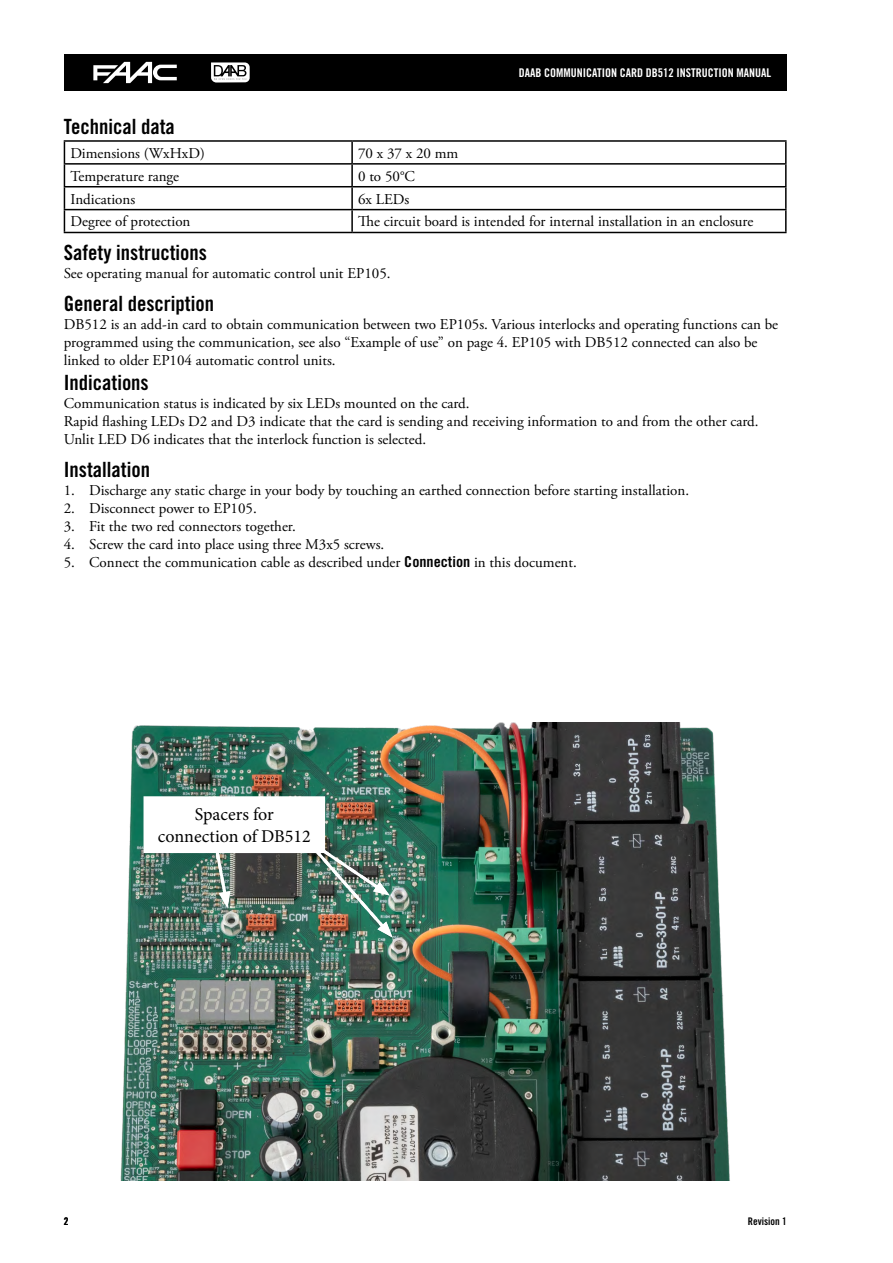
<style>
.page{position:relative;width:893px;height:1263px;background:#fff}
.page>*{position:absolute;margin:0;border:0;box-sizing:border-box;transform-origin:0 0}
.Rubrik{font:21px "Trade Gothic LT Std Bd Cn 20";color:#000}
.Brödtext{font:18px "Minion Pro";color:#000}
.Brödtext_justerad{font:15px/18px "Adobe Garamond Pro";color:#000}
.t1{font:12px "Trade Gothic LT Std Bd Cn 20";color:#fff}
.t2{font:10.5px "Trade Gothic LT Std Bd Cn 20";color:#000}
.s1{font-family:"Trade Gothic LT Std Bd Cn 20"}
</style>
<div class="page">
<div style="left:64px;top:54px;width:723px;height:37px;background:#000"></div>
<svg style="left:93px;top:62px;width:84px;height:21px"></svg>
<svg style="left:211px;top:62px;width:39px;height:21px"></svg>
<hr style="left:64px;top:140px;width:288px;height:2px;background:#000">
<hr style="left:352px;top:140px;width:435px;height:2px;background:#000">
<hr style="left:351px;top:142px;width:2px;height:21px;background:#000">
<hr style="left:785px;top:142px;width:2px;height:21px;background:#000">
<hr style="left:64px;top:163px;width:288px;height:2px;background:#000">
<hr style="left:352px;top:163px;width:435px;height:2px;background:#000">
<hr style="left:351px;top:165px;width:2px;height:21px;background:#000">
<hr style="left:785px;top:165px;width:2px;height:21px;background:#000">
<hr style="left:64px;top:186px;width:288px;height:1px;background:#000">
<hr style="left:352px;top:186px;width:435px;height:1px;background:#000">
<hr style="left:351px;top:187px;width:2px;height:22px;background:#000">
<hr style="left:785px;top:187px;width:2px;height:22px;background:#000">
<hr style="left:64px;top:209px;width:288px;height:1px;background:#000">
<svg style="left:64px;top:142px;width:1px;height:90px"></svg>
<hr style="left:352px;top:209px;width:435px;height:1px;background:#000">
<hr style="left:351px;top:210px;width:2px;height:22px;background:#000">
<hr style="left:785px;top:210px;width:2px;height:22px;background:#000">
<hr style="left:64px;top:232px;width:288px;height:1px;background:#000">
<hr style="left:352px;top:232px;width:435px;height:1px;background:#000">
<img style="left:120px;top:722px;width:610px;height:459px">
<div style="left:145px;top:798px;width:179px;height:53px;background:#fff"></div>
<div style="left:144px;top:796px;width:181px;height:57px;border:3px solid #fff"></div>
<svg style="left:214px;top:849px;width:16px;height:59px"></svg>
<img style="left:310px;top:844px;width:82px;height:93px">
<p class="t1" style="left:519px;top:65px;width:254px">DAAB COMMUNICATION CARD DB512 INSTRUCTION MANUAL</p>
<p class="Rubrik" style="left:64px;top:114px;width:113px">Technical data</p>
<p class="Brödtext_justerad" style="left:70px;top:145px;width:136px">Dimensions (WxHxD)</p>
<p class="Brödtext_justerad" style="left:358px;top:145px;width:102px">70 x 37 x 20 mm</p>
<p class="Brödtext_justerad" style="left:70px;top:167px;width:110px">Temperature range</p>
<p class="Brödtext_justerad" style="left:358px;top:167px;width:58px">0 to 50°C</p>
<p class="Brödtext_justerad" style="left:70px;top:190px;width:66px">Indications</p>
<p class="Brödtext_justerad" style="left:358px;top:190px;width:53px">6x LEDs</p>
<p class="Brödtext_justerad" style="left:70px;top:213px;width:122px">Degree of protection</p>
<p class="Brödtext_justerad" style="left:358px;top:213px;width:397px">The circuit board is intended for internal installation in an enclosure</p>
<p class="Rubrik" style="left:64px;top:240px;width:145px">Safety instructions</p>
<p class="Brödtext_justerad" style="left:64px;top:265px;width:328px">See operating manual for automatic control unit EP105.</p>
<p class="Rubrik" style="left:64px;top:290px;width:152px">General description</p>
<p class="Brödtext_justerad" style="left:64px;top:315px;width:716px">DB512 is an add-in card to obtain communication between two EP105s. Various interlocks and operating functions can be programmed using the communication, see also “Example of use” on page 4. EP105 with DB512 connected can also be linked to older EP104 automatic control units.</p>
<p class="Rubrik" style="left:64px;top:370px;width:87px">Indications</p>
<p class="Brödtext_justerad" style="left:64px;top:395px;width:696px">Communication status is indicated by six LEDs mounted on the card.<br>Rapid flashing LEDs D2 and D3 indicate that the card is sending and receiving information to and from the other card.<br>Unlit LED D6 indicates that the interlock function is selected.</p>
<p class="Rubrik" style="left:64px;top:456px;width:88px">Installation</p>
<p class="Brödtext_justerad" style="left:64px;top:481px;width:627px">1. Discharge any static charge in your body by touching an earthed connection before starting installation.</p>
<p class="Brödtext_justerad" style="left:64px;top:499px;width:195px">2. Disconnect power to EP105.</p>
<p class="Brödtext_justerad" style="left:64px;top:517px;width:234px">3. Fit the two red connectors together.</p>
<p class="Brödtext_justerad" style="left:64px;top:535px;width:322px">4. Screw the card into place using three M3x5 screws.</p>
<p class="Brödtext_justerad" style="left:64px;top:553px;width:515px">5. Connect the communication cable as described under <span class="s1">Connection</span> in this document.</p>
<p class="Brödtext" style="left:195px;top:803px;width:81px">Spacers for</p>
<p class="Brödtext" style="left:158px;top:824px;width:154px">connection of DB512</p>
<p class="t2" style="left:64px;top:1214px;width:6px">2</p>
<p class="t2" style="left:748px;top:1214px;width:41px">Revision 1</p>
</div>
